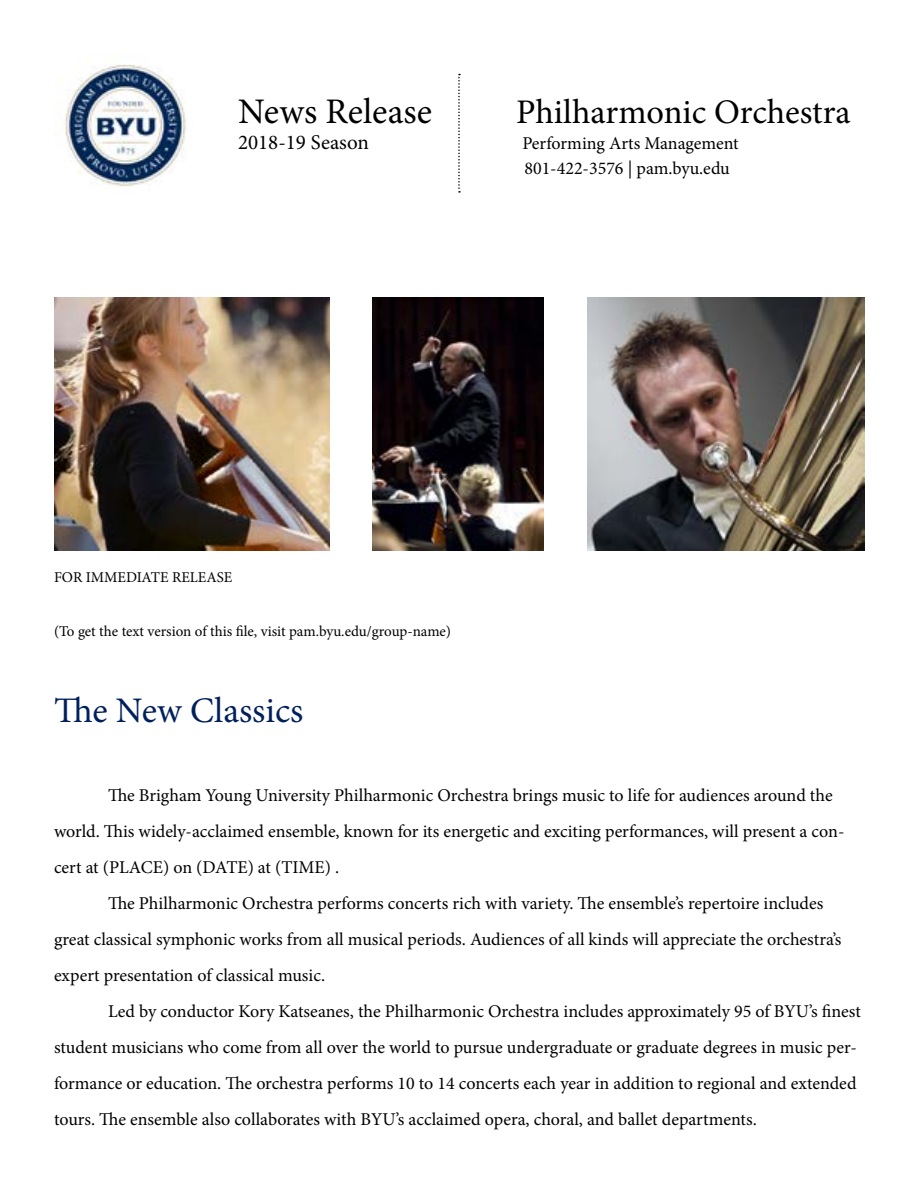
<style>
.page{position:relative;width:918px;height:1188px;background:#fff}
.page>*{position:absolute;margin:0;border:0;box-sizing:border-box;transform-origin:0 0}
.t1{font:36px "Minion Pro";color:#00205c}
.t2{font:36px "Minion Pro";color:#000}
.t3{font:34.5px "Minion Pro";color:#000}
.t4{font:21px "Minion Pro";color:#000}
.t5{font:18px/36px "Minion Pro";color:#000}
.t6{font:15px "Minion Pro";color:#000}
</style>
<div class="page">
<img style="left:65px;top:64px;width:122px;height:123px">
<svg style="left:458px;top:74px;width:2px;height:119px"></svg>
<img style="left:54px;top:297px;width:275px;height:254px">
<img style="left:373px;top:297px;width:171px;height:254px">
<img style="left:587px;top:297px;width:277px;height:254px">
<h1 class="t2" style="left:238px;top:88px;width:196px">News Release</h1>
<h2 class="t3" style="left:516px;top:89px;width:336px">Philharmonic Orchestra</h2>
<p class="t4" style="left:238px;top:128px;width:132px">2018-19 Season</p>
<p class="t5" style="left:522px;top:130px;width:218px;line-height:25.2px">Performing Arts Management<br>801-422-3576 | pam.byu.edu</p>
<p class="t6" style="left:54px;top:567px;width:180px">FOR IMMEDIATE RELEASE</p>
<p class="t6" style="left:54px;top:621px;width:399px">(To get the text version of this file, visit pam.byu.edu/group-name)</p>
<h1 class="t1" style="left:54px;top:686px;width:251px">The New Classics</h1>
<p class="t5" style="left:54px;top:777px;width:792px;text-indent:54px">The Brigham Young University Philharmonic Orchestra brings music to life for audiences around the world. This widely-acclaimed ensemble, known for its energetic and exciting performances, will present a con&shy;cert at (PLACE) on (DATE) at (TIME) .</p>
<p class="t5" style="left:54px;top:885px;width:789px;text-indent:54px">The Philharmonic Orchestra performs concerts rich with variety. The ensemble’s repertoire includes great classical symphonic works from all musical periods. Audiences of all kinds will appreciate the orchestra’s expert presentation of classical music.</p>
<p class="t5" style="left:54px;top:993px;width:808px;text-indent:54px">Led by conductor Kory Katseanes, the Philharmonic Orchestra includes approximately 95 of BYU’s finest student musicians who come from all over the world to pursue undergraduate or graduate degrees in music per&shy;formance or education. The orchestra performs 10 to 14 concerts each year in addition to regional and extended tours. The ensemble also collaborates with BYU’s acclaimed opera, choral, and ballet departments.</p>
</div>
